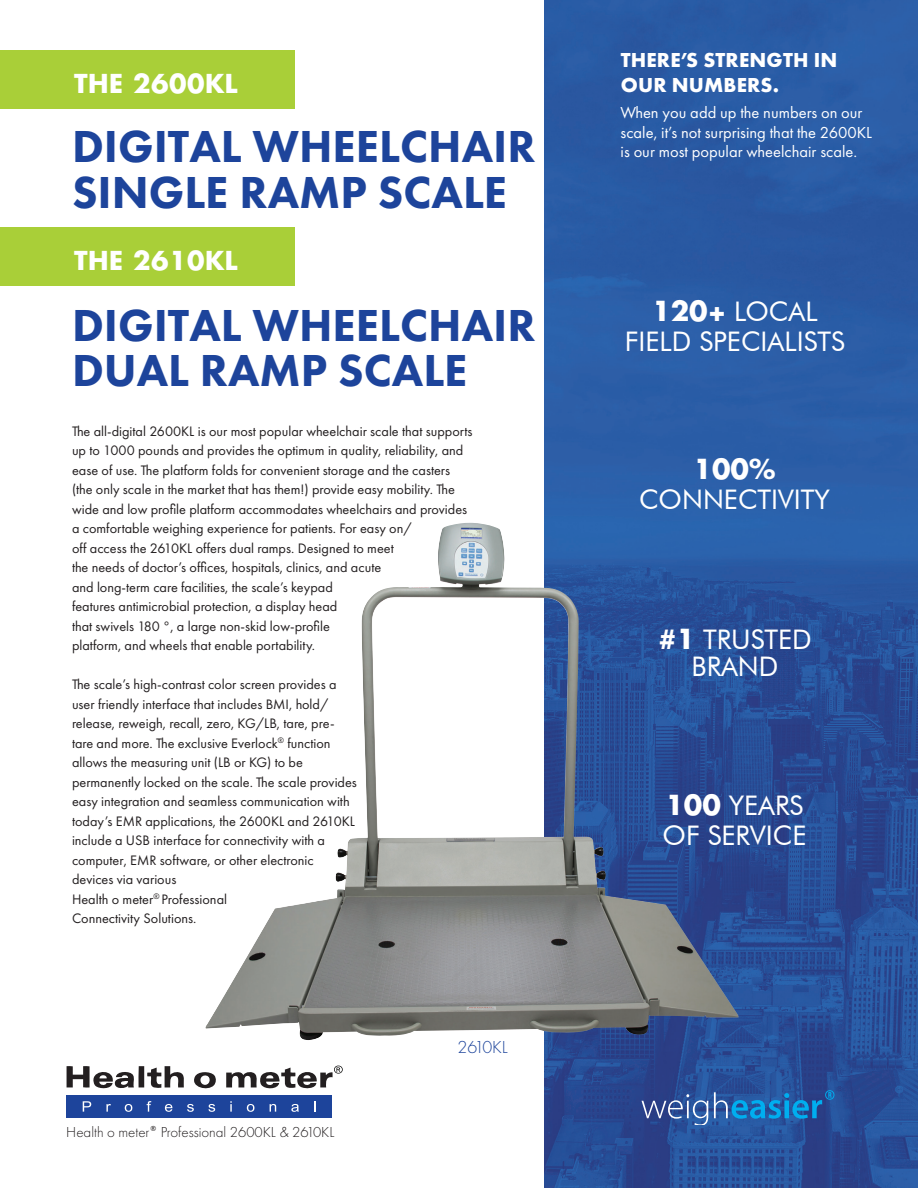
<style>
.page{position:relative;width:918px;height:1188px;background:#fff}
.page>*{position:absolute;margin:0;border:0;box-sizing:border-box;transform-origin:0 0}
.t1{font:800 46.5px/45.9px "Futura PT";color:#1d449b}
.t2{font:27px/30px "Futura BT";color:#fff;text-align:center}
.t3{font:700 27px "Futura";color:#fff}
.t4{font:700 25.5px "Futura";letter-spacing:.02em;color:#fff}
.t5{font:700 21px/25.2px "Futura PT";letter-spacing:.01em;color:#fff}
.t6{font:300 18px "Futura PT";color:#1d449b}
.t7{font:16.5px/19.8px "Futura PT";color:#fff}
.t8{font:300 15px "Futura PT";color:#231f20}
.t9{font:14.25px/19.5px "Futura PT";color:#231f20}
.s1{font-family:"Futura";font-weight:700}
</style>
<div class="page">
<img style="left:544px;top:0;width:374px;height:1188px">
<div style="left:0;top:51px;width:294px;height:58px;background:#a9cf38"></div>
<svg style="left:67px;top:1066px;width:149px;height:23px"></svg>
<svg style="left:226px;top:1066px;width:117px;height:23px"></svg>
<div style="left:67px;top:1095px;width:265px;height:23px;background:#1d449b"></div>
<svg style="left:83px;top:1101px;width:8px;height:11px"></svg>
<svg style="left:106px;top:1104px;width:5px;height:8px"></svg>
<svg style="left:125px;top:1104px;width:7px;height:8px"></svg>
<svg style="left:147px;top:1101px;width:4px;height:11px"></svg>
<svg style="left:165px;top:1104px;width:7px;height:8px"></svg>
<svg style="left:187px;top:1104px;width:7px;height:8px"></svg>
<svg style="left:208px;top:1104px;width:7px;height:8px"></svg>
<svg style="left:230px;top:1101px;width:2px;height:11px"></svg>
<svg style="left:247px;top:1104px;width:7px;height:8px"></svg>
<svg style="left:270px;top:1104px;width:6px;height:8px"></svg>
<svg style="left:291px;top:1104px;width:8px;height:8px"></svg>
<svg style="left:642px;top:1094px;width:66px;height:30px;background:#4b66a3"></svg>
<svg style="left:714px;top:1090px;width:120px;height:29px;background:#236bb0"></svg>
<div style="left:0;top:228px;width:294px;height:58px;background:#a9cf38"></div>
<img style="left:205px;top:523px;width:534px;height:517px">
<h3 class="t4" style="left:74px;top:66px;width:165px">THE 2600KL</h3>
<h1 class="t1" style="left:72px;top:123px;width:465px">DIGITAL WHEELCHAIR<br>SINGLE RAMP SCALE</h1>
<h3 class="t4" style="left:74px;top:243px;width:165px">THE 2610KL</h3>
<h1 class="t1" style="left:72px;top:301px;width:465px">DIGITAL WHEELCHAIR<br>DUAL RAMP SCALE</h1>
<p class="t9" style="left:72px;top:421px;width:402px">The all-digital 2600KL is our most popular wheelchair scale that supports up to 1000 pounds and provides the optimum in quality, reliability, and ease of use. The platform folds for convenient storage and the casters (the only scale in the market that has them!) provide easy mobility. The wide and low profile platform accommodates wheelchairs and provides a comfortable weighing experience for patients. For easy on/<br>off access the 2610KL offers dual ramps. Designed to meet<br>the needs of doctor’s offices, hospitals, clinics, and acute<br>and long-term care facilities, the scale’s keypad<br>features antimicrobial protection, a display head<br>that swivels 180 °, a large non-skid low-profile<br>platform, and wheels that enable portability.</p>
<p class="t9" style="left:72px;top:675px;width:287px">The scale’s high-contrast color screen provides a user friendly interface that includes BMI, hold/ release, reweigh, recall, zero, KG/LB, tare, pre&shy;tare and more. The exclusive Everlock<sup>®</sup> function allows the measuring unit (LB or KG) to be permanently locked on the scale. The scale provides easy integration and seamless communication with today’s EMR applications, the 2600KL and 2610KL include a USB interface for connectivity with a computer, EMR software, or other electronic devices via various<br>Health o meter<sup>®</sup> Professional<br>Connectivity Solutions.</p>
<p class="t8" style="left:66px;top:1124px;width:270px">Health o meter<sup>®</sup> Professional 2600KL &amp; 2610KL</p>
<p class="t6" style="left:458px;top:1036px;width:52px">2610KL</p>
<h3 class="t5" style="left:621px;top:47px;width:218px">THERE’S STRENGTH IN<br>OUR NUMBERS.</h3>
<p class="t7" style="left:621px;top:102px;width:253px">When you add up the numbers on our scale, it’s not surprising that the 2600KL is our most popular wheelchair scale.</p>
<h2 class="t2" style="left:625px;top:296px;width:222px"><span class="s1">120+</span> LOCAL<br>FIELD SPECIALISTS</h2>
<h2 class="t3" style="left:694px;top:450px;width:83px">100%</h2>
<h2 class="t2" style="left:639px;top:484px;width:193px">CONNECTIVITY</h2>
<h2 class="t2" style="left:658px;top:626px;width:155px;line-height:27px"><span class="s1">#1</span> TRUSTED<br>BRAND</h2>
<h2 class="t2" style="left:663px;top:790px;width:145px;text-align:left"><span class="s1">100</span> YEARS<br>OF SERVICE</h2>
</div>
